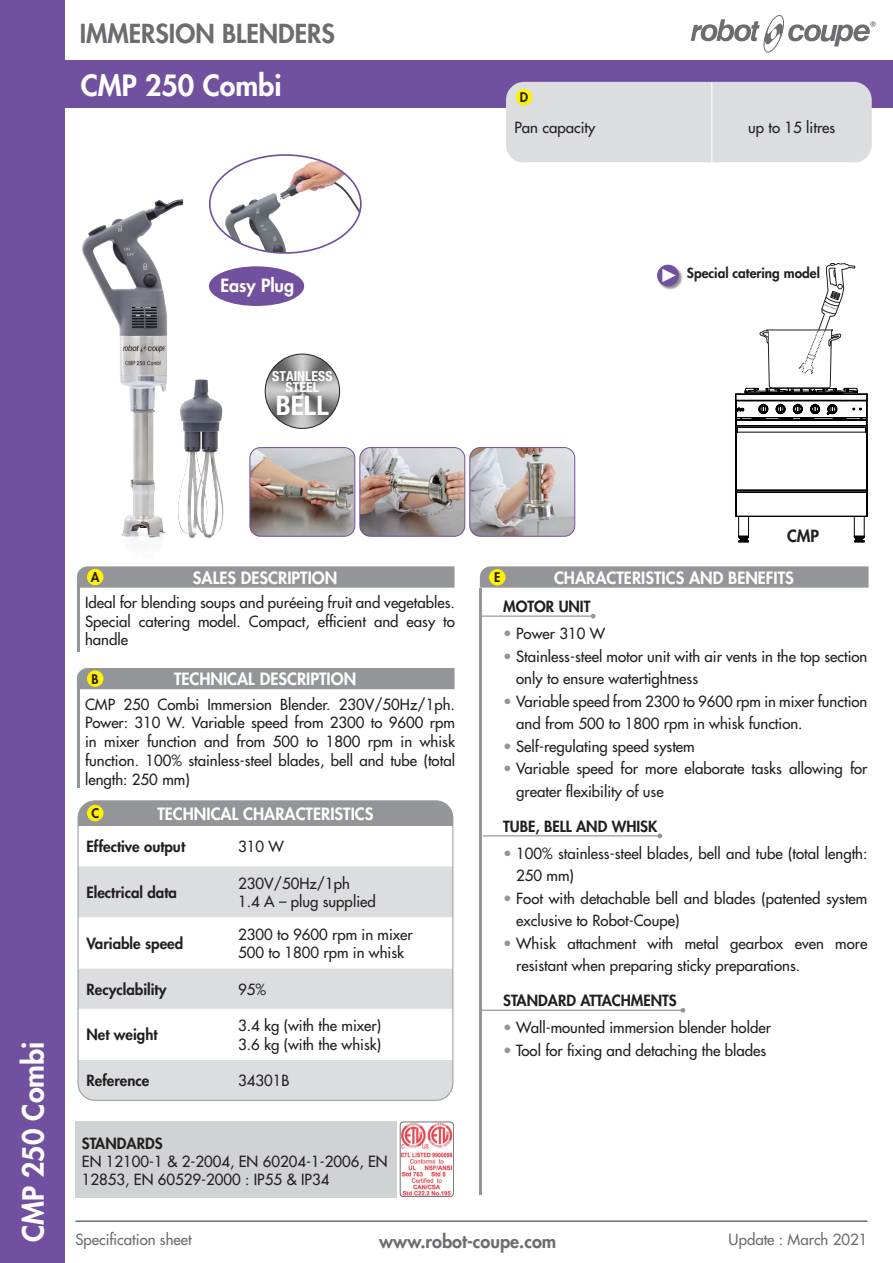
<style>
.page{position:relative;width:893px;height:1263px;background:#fff}
.page>*{position:absolute;margin:0;border:0;box-sizing:border-box;transform-origin:0 0}
.t1{font:800 28.5px "Futura";color:#fff}
.t2{font:700 condensed 27.15px "Helvetica Neue";color:#fff}
.t3{font:800 25.5px "Futura";color:#6c6d70}
.t4{font:800 18px "Futura";color:#6c6d70}
.t5{font:800 17.85px "Futura";color:#fff}
.t6{font:800 16.5px "Futura";color:#fff}
.t7{font:800 16.35px "Futura";color:#231f20}
.t8{font:15px/18.8px "Futura";color:#231f20}
.t9{font:800 15px "Futura";color:#231f20}
.t10{font:15px "Futura";color:#6c6d70}
.t11{font:700 condensed 13.8px/11.9px "Helvetica Neue";color:#fff;text-align:center}
.t12{font:800 13.65px "Futura";color:#231f20}
.t13{font:800 12.9px "Futura";color:#231f20}
.s1{color:#939598}
</style>
<div class="page">
<div style="left:0;top:60px;width:893px;height:47px;background:#7150a0"></div>
<svg style="left:691px;top:15px;width:185px;height:37px"></svg>
<div style="left:0;top:0;width:65px;height:1263px;background:#7150a0"></div>
<hr style="left:480px;top:588px;width:2px;height:606px;background:#939598">
<svg style="left:480px;top:566px;width:388px;height:22px;background:#96989b"></svg>
<hr style="left:483px;top:835px;width:177px;height:1px;background:#939598">
<svg style="left:657px;top:833px;width:5px;height:5px"></svg>
<hr style="left:481px;top:1010px;width:202px;height:1px;background:#939598">
<svg style="left:680px;top:1008px;width:5px;height:5px"></svg>
<hr style="left:482px;top:615px;width:111px;height:2px;background:#939598">
<svg style="left:591px;top:614px;width:4px;height:4px"></svg>
<div style="left:506px;top:82px;width:366px;height:80px;background:#dcdddf"></div>
<hr style="left:712px;top:82px;width:1px;height:80px;background:#fff">
<hr style="left:77px;top:579px;width:2px;height:72px;background:#939598">
<svg style="left:77px;top:566px;width:378px;height:22px;background:#97989b"></svg>
<div style="left:87px;top:569px;width:16px;height:16px;background:#fff101;border-radius:50%"></div>
<hr style="left:77px;top:680px;width:2px;height:108px;background:#939598">
<div style="left:77px;top:668px;width:378px;height:21px;background:#939598"></div>
<div style="left:87px;top:670px;width:16px;height:17px;background:#fff101;border-radius:50%"></div>
<div style="left:78px;top:801px;width:375px;height:25px;background:#939598"></div>
<div style="left:78px;top:866px;width:375px;height:234px;background:#dcdddf"></div>
<svg style="left:80px;top:917px;width:371px;height:143px"></svg>
<div style="left:78px;top:800px;width:375px;height:301px;border:1px solid #939598;border-radius:17px"></div>
<div style="left:87px;top:805px;width:16px;height:16px;background:#fff101;border-radius:50%"></div>
<div style="left:516px;top:89px;width:16px;height:16px;background:#fff101;border-radius:50%"></div>
<div style="left:489px;top:569px;width:17px;height:17px;background:#fff101;border-radius:50%"></div>
<svg style="left:735px;top:262px;width:133px;height:280px"></svg>
<div style="left:657px;top:265px;width:26px;height:25px;background:#231f20;opacity:.5"></div>
<div style="left:658px;top:265px;width:20px;height:21px;background:#7150a0;border-radius:50%"></div>
<div style="left:657px;top:265px;width:22px;height:21px;border:1px solid #7150a0;border-radius:50%"></div>
<svg style="left:662px;top:269px;width:14px;height:13px"></svg>
<hr style="left:75px;top:1220px;width:792px;height:2px;background:#6c6d70">
<div style="left:75px;top:1122px;width:322px;height:76px;background:#d1d2d4"></div>
<img style="left:399px;top:1121px;width:55px;height:77px">
<img style="left:197px;top:379px;width:26px;height:159px">
<img style="left:82px;top:199px;width:115px;height:340px">
<img style="left:250px;top:448px;width:105px;height:88px">
<div style="left:250px;top:447px;width:105px;height:90px;border:1px solid #7150a0;border-radius:11px"></div>
<img style="left:361px;top:449px;width:104px;height:86px">
<div style="left:359px;top:447px;width:106px;height:90px;border:1px solid #7150a0;border-radius:11px"></div>
<img style="left:471px;top:449px;width:104px;height:86px">
<div style="left:469px;top:447px;width:106px;height:90px;border:1px solid #7150a0;border-radius:11px"></div>
<img style="left:210px;top:155px;width:149px;height:98px">
<div style="left:209px;top:154px;width:153px;height:100px;border:2px solid #7150a0;border-radius:50%"></div>
<div style="left:209px;top:266px;width:95px;height:40px;background:#7150a0;border-radius:50%"></div>
<img style="left:265px;top:354px;width:75px;height:74px;border-radius:37px">
<div style="left:265px;top:354px;width:75px;height:75px;border:1px solid #231f20;border-radius:50%"></div>
<h3 class="t3" style="left:80px;top:16px;width:257px">IMMERSION BLENDERS</h3>
<h1 class="t1" style="left:81px;top:66px;width:202px">CMP 250 Combi</h1>
<p class="t13" style="left:520px;top:89px;width:10px">D</p>
<p class="t8" style="left:514px;top:119px;width:82px">Pan capacity</p>
<p class="t8" style="left:748px;top:119px;width:89px">up to 15 litres</p>
<p class="t5" style="left:221px;top:273px;width:75px">Easy Plug</p>
<p class="t11" style="left:272px;top:370px;width:62px">STAINLESS<br>STEEL</p>
<h2 class="t2" style="left:276px;top:389px;width:55px">BELL</h2>
<p class="t12" style="left:687px;top:264px;width:135px">Special catering model</p>
<h1 class="t1" style="left:14px;top:1242px;width:202px;rotate:-90deg">CMP 250 Combi</h1>
<p class="t13" style="left:91px;top:568px;width:10px">A</p>
<p class="t6" style="left:193px;top:566px;width:146px">SALES DESCRIPTION</p>
<p class="t8" style="left:85px;top:593px;width:371px;text-align:justify">Ideal for blending soups and puréeing fruit and vegetables.<br>Special catering model. Compact, efficient and easy to handle</p>
<p class="t13" style="left:92px;top:670px;width:9px">B</p>
<p class="t6" style="left:174px;top:668px;width:184px">TECHNICAL DESCRIPTION</p>
<p class="t8" style="left:85px;top:695px;width:371px;text-align:justify">CMP 250 Combi Immersion Blender. 230V/50Hz/1ph.<br>Power: 310 W. Variable speed from 2300 to 9600 rpm in mixer function and from 500 to 1800 rpm in whisk function. 100% stainless-steel blades, bell and tube (total length: 250 mm)</p>
<p class="t6" style="left:157px;top:803px;width:217px">TECHNICAL CHARACTERISTICS</p>
<p class="t9" style="left:87px;top:837px;width:100px">Effective output</p>
<p class="t8" style="left:238px;top:837px;width:47px">310 W</p>
<p class="t9" style="left:87px;top:882px;width:92px">Electrical data</p>
<p class="t8" style="left:238px;top:874px;width:139px;line-height:18px">230V/50Hz/1ph<br>1.4 A – plug supplied</p>
<p class="t9" style="left:87px;top:933px;width:98px">Variable speed</p>
<p class="t8" style="left:238px;top:925px;width:176px;line-height:18px">2300 to 9600 rpm in mixer<br>500 to 1800 rpm in whisk</p>
<p class="t9" style="left:87px;top:979px;width:81px">Recyclability</p>
<p class="t8" style="left:238px;top:980px;width:29px">95%</p>
<p class="t9" style="left:87px;top:1025px;width:73px">Net weight</p>
<p class="t8" style="left:238px;top:1016px;width:145px">3.4 kg (with the mixer)<br>3.6 kg (with the whisk)</p>
<p class="t9" style="left:87px;top:1070px;width:64px">Reference</p>
<p class="t8" style="left:238px;top:1071px;width:53px">34301B</p>
<p class="t13" style="left:91px;top:804px;width:9px">C</p>
<p class="t9" style="left:82px;top:1133px;width:82px">STANDARDS</p>
<p class="t8" style="left:82px;top:1152px;width:307px;line-height:18px">EN 12100-1 &amp; 2-2004, EN 60204-1-2006, EN<br>12853, EN 60529-2000 : IP55 &amp; IP34</p>
<p class="t13" style="left:494px;top:569px;width:8px">E</p>
<p class="t7" style="left:787px;top:525px;width:34px">CMP</p>
<p class="t6" style="left:554px;top:567px;width:241px">CHARACTERISTICS AND BENEFITS</p>
<p class="t9" style="left:503px;top:597px;width:89px">MOTOR UNIT</p>
<p class="t8" style="left:503px;top:624px;width:103px"><span class="s1">•</span> Power 310 W</p>
<p class="t8" style="left:516px;top:645px;width:353px;line-height:22.5px;text-indent:-13px"><span class="s1">•</span> Stainless-steel motor unit with air vents in the top section only to ensure watertightness</p>
<p class="t8" style="left:516px;top:690px;width:353px;line-height:22.5px;text-indent:-13px"><span class="s1">•</span> Variable speed from 2300 to 9600 rpm in mixer function and from 500 to 1800 rpm in whisk function.</p>
<p class="t8" style="left:503px;top:737px;width:193px"><span class="s1">•</span> Self-regulating speed system</p>
<p class="t8" style="left:516px;top:757px;width:353px;line-height:22.5px;text-indent:-13px"><span class="s1">•</span> Variable speed for more elaborate tasks allowing for greater flexibility of use</p>
<p class="t9" style="left:503px;top:816px;width:156px">TUBE, BELL AND WHISK</p>
<p class="t8" style="left:516px;top:842px;width:353px;line-height:22.5px;text-indent:-13px"><span class="s1">•</span> 100% stainless-steel blades, bell and tube (total length:<br>250 mm)</p>
<p class="t8" style="left:516px;top:887px;width:353px;line-height:22.5px;text-indent:-13px"><span class="s1">•</span> Foot with detachable bell and blades (patented system exclusive to Robot-Coupe)</p>
<p class="t8" style="left:516px;top:932px;width:353px;line-height:22.5px;text-indent:-13px"><span class="s1">•</span> Whisk attachment with metal gearbox even more resistant when preparing sticky preparations.</p>
<p class="t9" style="left:503px;top:991px;width:175px">STANDARD ATTACHMENTS</p>
<p class="t8" style="left:503px;top:1018px;width:269px"><span class="s1">•</span> Wall-mounted immersion blender holder</p>
<p class="t8" style="left:503px;top:1041px;width:265px"><span class="s1">•</span> Tool for fixing and detaching the blades</p>
<p class="t10" style="left:75px;top:1230px;width:118px">Specification sheet</p>
<p class="t4" style="left:379px;top:1229px;width:179px">www.robot-coupe.com</p>
<p class="t10" style="left:729px;top:1230px;width:140px">Update : March 2021</p>
</div>
